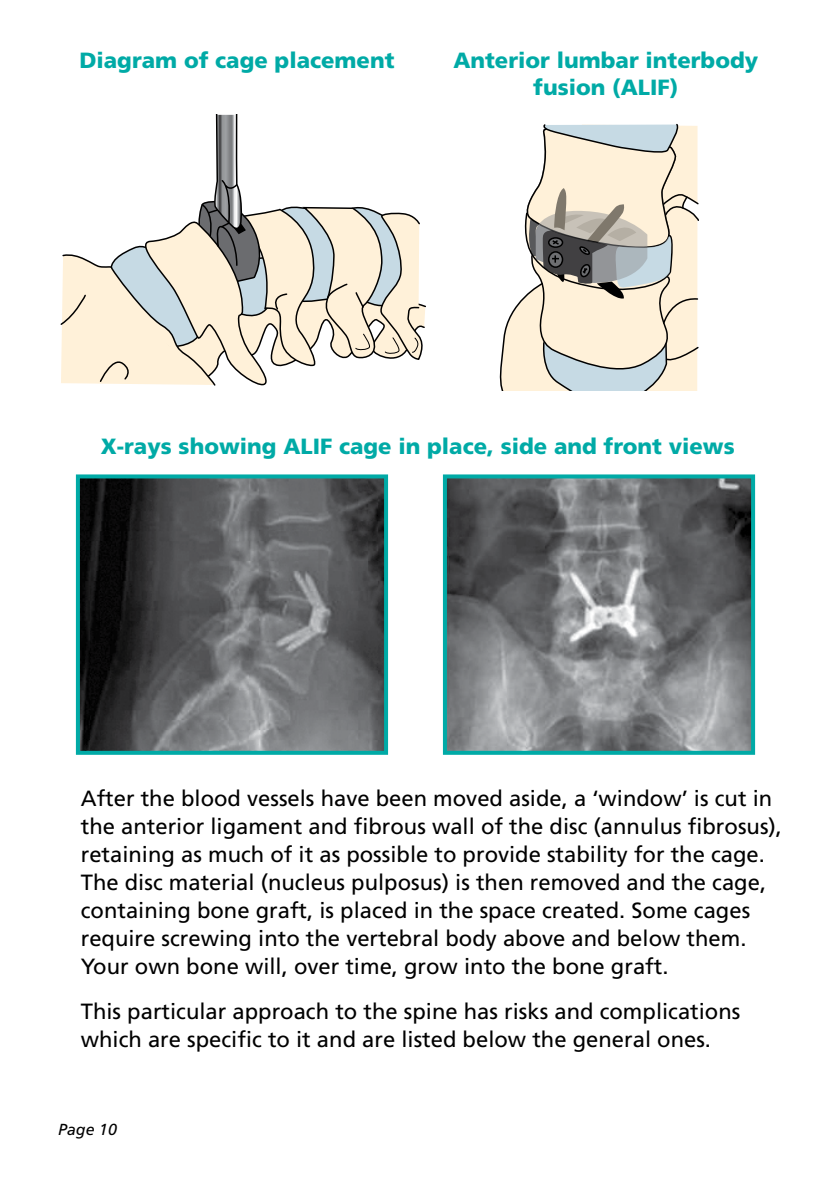
<style>
.page{position:relative;width:840px;height:1191px;background:#fff}
.page>*{position:absolute;margin:0;border:0;box-sizing:border-box;transform-origin:0 0}
.t1{font:22px/28px "Frutiger";color:#000}
.t2{font:900 22px/26.4px "Frutiger";color:#00aaa6;text-align:center}
.t3{font:italic 16px "Frutiger";color:#000}
</style>
<div class="page">
<svg style="left:499px;top:123px;width:200px;height:267px"></svg>
<img style="left:81px;top:479px;width:302px;height:271px">
<div style="left:76px;top:474px;width:312px;height:281px;border:4px solid #00aaa6"></div>
<img style="left:447px;top:479px;width:302px;height:271px">
<div style="left:442px;top:474px;width:312px;height:281px;border:4px solid #00aaa6"></div>
<svg style="left:60px;top:115px;width:366px;height:271px"></svg>
<p class="t2" style="left:79px;top:48px;width:316px">Diagram of cage placement</p>
<p class="t2" style="left:453px;top:48px;width:306px">Anterior lumbar interbody fusion (ALIF)</p>
<p class="t2" style="left:101px;top:433px;width:635px">X-rays showing ALIF cage in place, side and front views</p>
<p class="t1" style="left:81px;top:784px;width:702px">After the blood vessels have been moved aside, a ‘window’ is cut in the anterior ligament and fibrous wall of the disc (annulus fibrosus), retaining as much of it as possible to provide stability for the cage.<br>The disc material (nucleus pulposus) is then removed and the cage, containing bone graft, is placed in the space created. Some cages require screwing into the vertebral body above and below them.<br>Your own bone will, over time, grow into the bone graft.</p>
<p class="t1" style="left:81px;top:997px;width:660px">This particular approach to the spine has risks and complications which are specific to it and are listed below the general ones.</p>
<p class="t3" style="left:58px;top:1120px;width:60px">Page 10</p>
</div>
